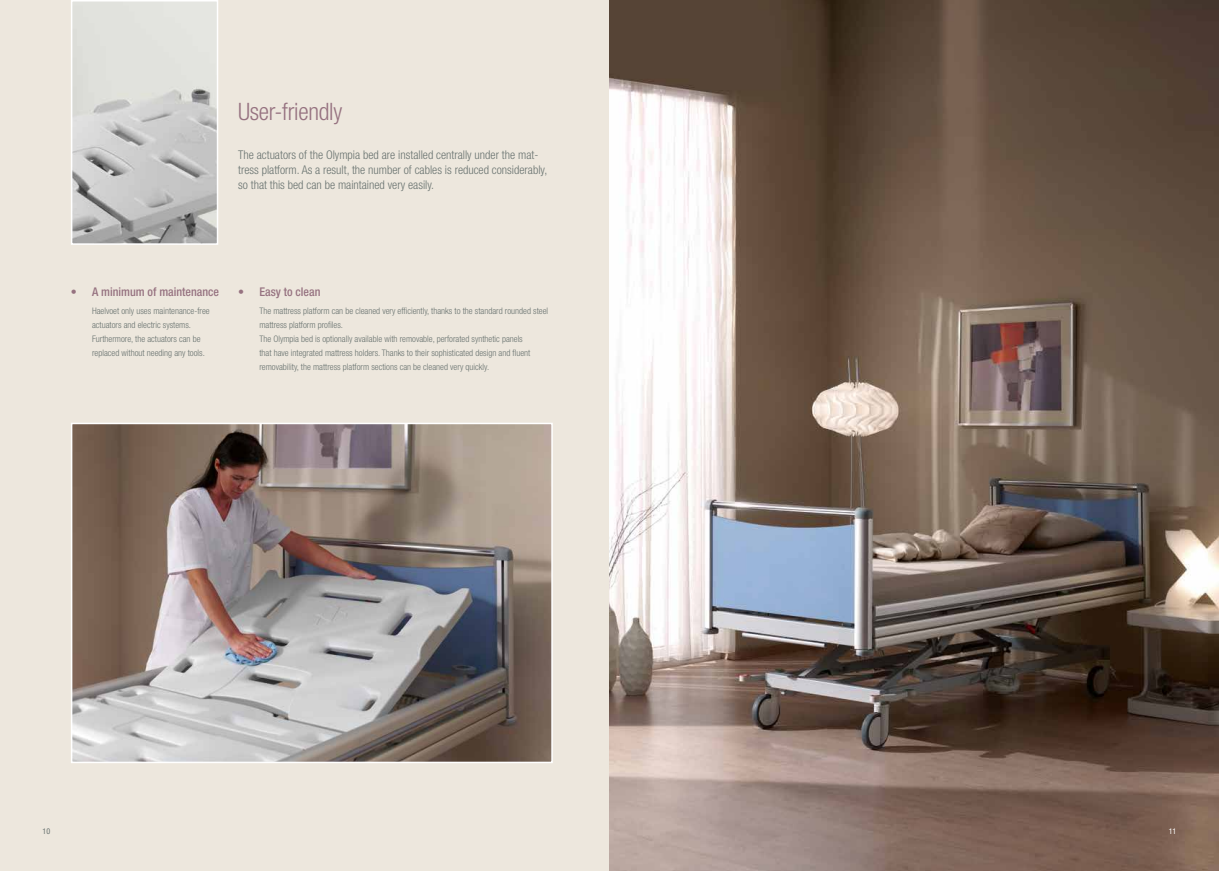
<style>
.page{position:relative;width:1219px;height:871px;background:#fff}
.page>*{position:absolute;margin:0;border:0;box-sizing:border-box;transform-origin:0 0}
.t1{font:300 condensed 24px "Helvetica Neue LT Std";letter-spacing:-.01em;color:#967280}
.t2{font:300 condensed 12px/15px "Helvetica Neue LT Std";color:#697370}
.t3{font:500 condensed 12px "Helvetica Neue LT Std";color:#967280}
.t4{font:300 condensed 9px/13.9px "Helvetica Neue LT Std";color:#697370}
.t5{font:condensed 8px "Helvetica Neue LT Std";color:#697370}
.t6{font:condensed 8px "Helvetica Neue LT Std";color:#fff}
</style>
<div class="page">
<div style="left:0;top:0;width:1219px;height:870px;background:#ede7dd"></div>
<img style="left:609px;top:0;width:610px;height:870px">
<svg style="left:71px;top:0;width:147px;height:245px"></svg>
<svg style="left:71px;top:423px;width:482px;height:340px"></svg>
<h1 class="t1" style="left:238px;top:97px;width:106px">User-friendly</h1>
<h2 class="t2" style="left:238px;top:147px;width:311px">The actuators of the Olympia bed are installed centrally under the mat&shy;tress platform. As a result, the number of cables is reduced considerably, so that this bed can be maintained very easily.</h2>
<h2 class="t3" style="left:71px;top:285px;width:150px">• A minimum of maintenance</h2>
<p class="t4" style="left:92px;top:304px;width:119px">Haelvoet only uses maintenance-free actuators and electric systems.<br>Furthermore, the actuators can be replaced without needing any tools.</p>
<h2 class="t3" style="left:238px;top:284px;width:84px">• Easy to clean</h2>
<p class="t4" style="left:259px;top:304px;width:290px">The mattress platform can be cleaned very efficiently, thanks to the standard rounded steel mattress platform profiles.<br>The Olympia bed is optionally available with removable, perforated synthetic panels<br>that have integrated mattress holders. Thanks to their sophisticated design and fluent removability, the mattress platform sections can be cleaned very quickly.</p>
<p class="t5" style="left:43px;top:825px;width:9px">10</p>
<p class="t6" style="left:1169px;top:826px;width:9px">11</p>
</div>
